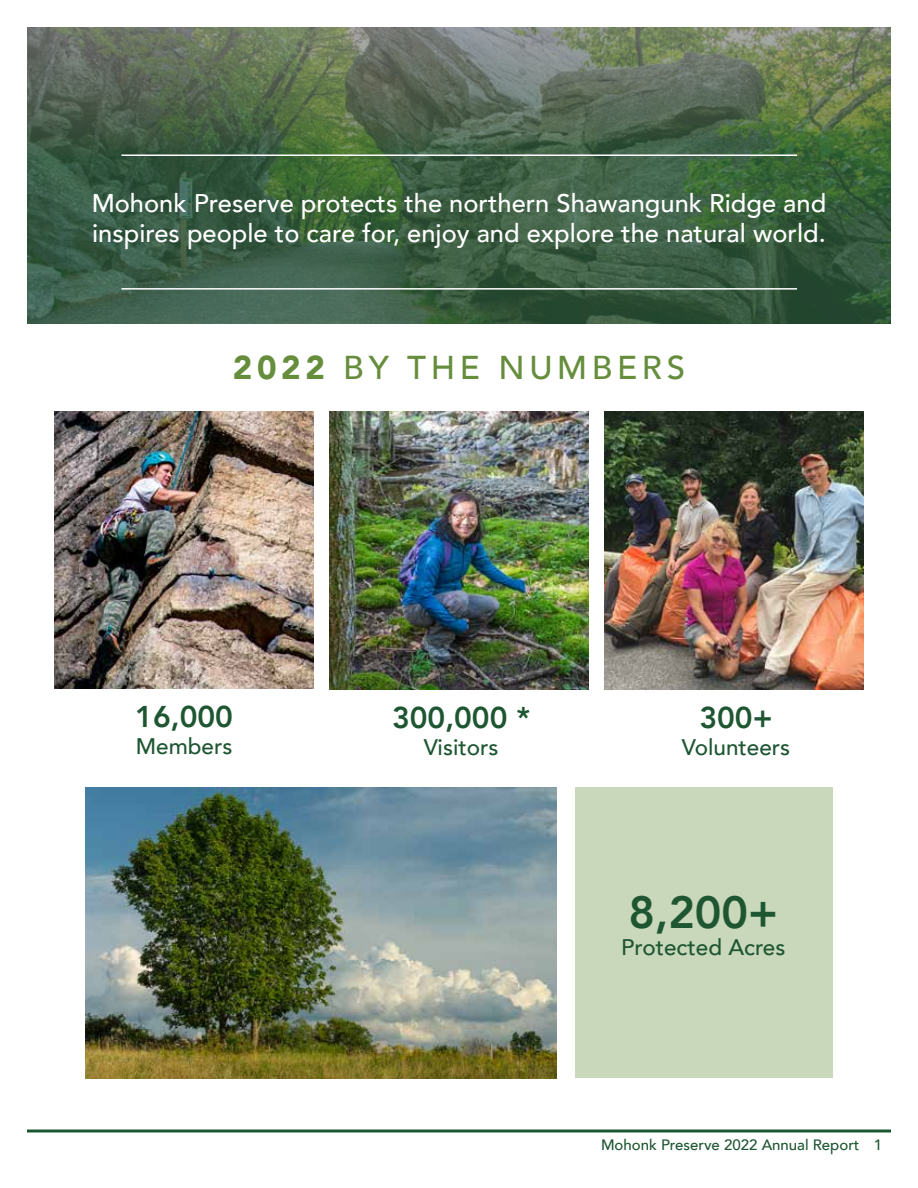
<style>
.page{position:relative;width:918px;height:1188px;background:#fff}
.page>*{position:absolute;margin:0;border:0;box-sizing:border-box;transform-origin:0 0}
.t1{font:800 45px "Avenir";color:#1e5632}
.t2{font:500 33px "Avenir";letter-spacing:.14em;color:#658d3c}
.t3{font:800 30px "Avenir";color:#1e5632}
.t4{font:500 25.5px/30.6px "Avenir";color:#fff}
.t5{font:500 22.5px "Avenir";color:#1e5632}
.t6{font:500 15px "Avenir";color:#1e5632}
.s1{font-weight:900}
</style>
<div class="page">
<hr style="left:27px;top:1130px;width:864px;height:2px;background:#1e5632">
<svg style="left:27px;top:27px;width:864px;height:297px;background:#4a664c"></svg>
<hr style="left:122px;top:288px;width:675px;height:2px;background:#fff">
<hr style="left:122px;top:154px;width:675px;height:2px;background:#fff">
<img style="left:86px;top:788px;width:471px;height:291px">
<div style="left:576px;top:788px;width:257px;height:290px;background:#c9d7ba"></div>
<img style="left:604px;top:412px;width:260px;height:277px">
<img style="left:329px;top:412px;width:260px;height:277px">
<img style="left:54px;top:412px;width:259px;height:277px">
<p class="t4" style="left:92px;top:186px;width:736px">Mohonk Preserve protects the northern Shawangunk Ridge and inspires people to care for, enjoy and explore the natural world.</p>
<p class="t2" style="left:233px;top:339px;width:454px"><span class="s1">2022</span> BY THE NUMBERS</p>
<p class="t3" style="left:135px;top:693px;width:99px">16,000</p>
<p class="t5" style="left:136px;top:727px;width:98px">Members</p>
<p class="t3" style="left:392px;top:694px;width:140px">300,000 *</p>
<p class="t5" style="left:424px;top:727px;width:76px">Visitors</p>
<p class="t3" style="left:699px;top:694px;width:75px">300+</p>
<p class="t5" style="left:682px;top:727px;width:110px">Volunteers</p>
<h1 class="t1" style="left:628px;top:878px;width:151px">8,200+</h1>
<p class="t5" style="left:621px;top:928px;width:166px">Protected Acres</p>
<p class="t6" style="left:601px;top:1132px;width:283px">Mohonk Preserve 2022 Annual Report 1</p>
</div>
